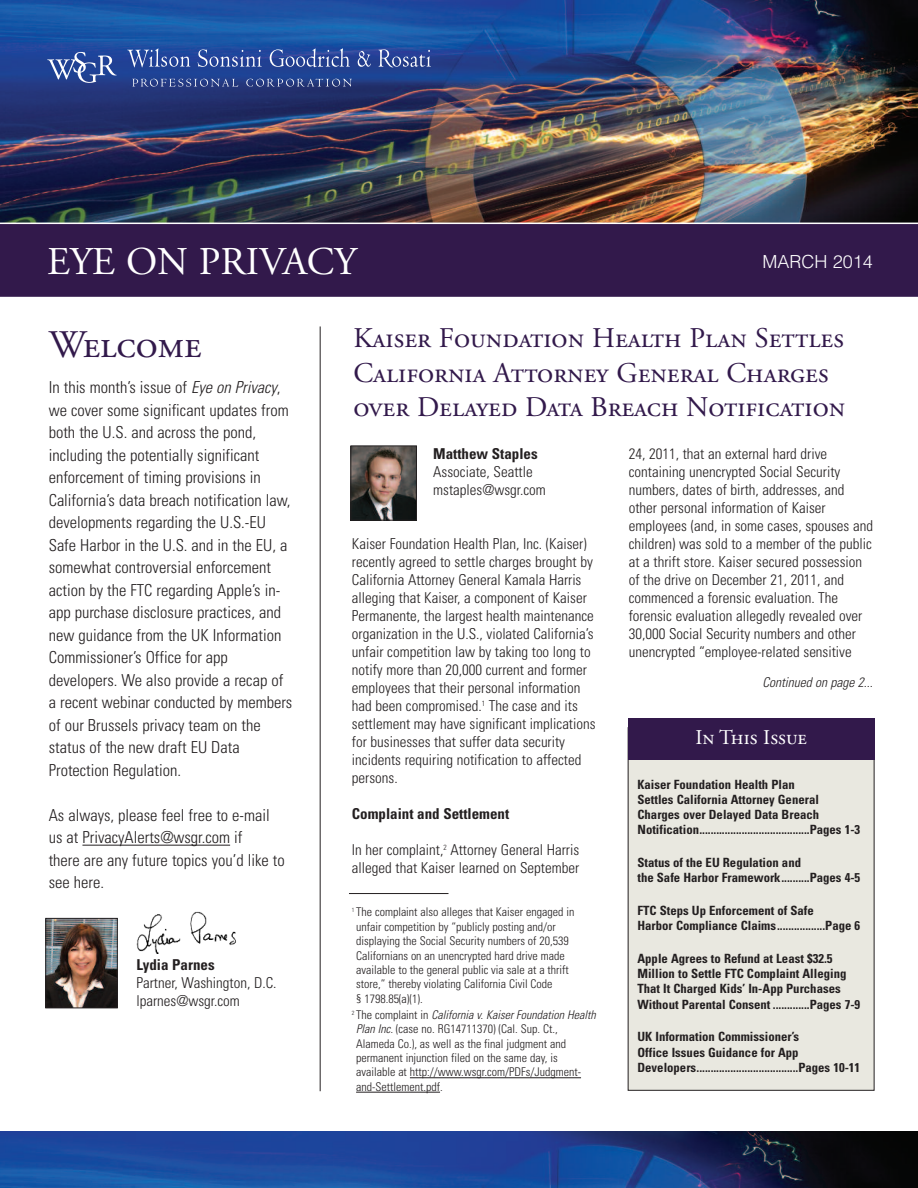
<style>
.page{position:relative;width:918px;height:1188px;background:#fff}
.page>*{position:absolute;margin:0;border:0;box-sizing:border-box;transform-origin:0 0}
.t1{font:39.3px "Adobe Garamond Pro";color:#fff}
.t2{font:39px "Adobe Garamond Regular SC";letter-spacing:-.005em;color:#32194b}
.t3{font:28.5px/34.5px "Adobe Garamond Regular SC";color:#32194b}
.t4{font:21px "Adobe Garamond Regular SC";color:#fff}
.t5{font:300 18px "Helvetica";color:#fff}
.t6{font:300 condensed 16.5px/22.5px "Univers";color:#231f20}
.t7{font:300 condensed 15px/18px "Univers";color:#231f20}
.t8{font:700 condensed 15px "Univers";color:#231f20}
.t9{font:italic 300 condensed 13.5px "Univers";color:#231f20}
.t10{font:700 condensed 12.75px/15.3px "Univers";color:#231f20}
.t11{font:300 condensed 12px/14.4px "Univers";color:#231f20}
.s1{font-style:italic}
</style>
<div class="page">
<img style="left:0;top:1132px;width:918px;height:56px">
<img style="left:0;top:0;width:918px;height:223px">
<div style="left:0;top:224px;width:918px;height:73px;background:#32194b"></div>
<svg style="left:127px;top:48px;width:63px;height:19px"></svg>
<svg style="left:198px;top:49px;width:64px;height:18px"></svg>
<svg style="left:270px;top:48px;width:80px;height:19px;background:#4b65aa"></svg>
<svg style="left:358px;top:51px;width:13px;height:16px"></svg>
<svg style="left:379px;top:49px;width:52px;height:18px"></svg>
<svg style="left:132px;top:79px;width:106px;height:8px"></svg>
<svg style="left:246px;top:79px;width:106px;height:8px"></svg>
<svg style="left:47px;top:52px;width:70px;height:31px;background:#4d68a9"></svg>
<hr style="left:82px;top:845px;width:148px;height:1px;background:#231f20">
<img style="left:136px;top:911px;width:100px;height:42px">
<div style="left:628px;top:728px;width:246px;height:362px;background:#e9e8e0"></div>
<hr style="left:320px;top:326px;width:1px;height:765px;background:#231f20">
<div style="left:628px;top:718px;width:246px;height:41px;background:#32194b"></div>
<img style="left:352px;top:448px;width:63px;height:71px">
<div style="left:350px;top:446px;width:67px;height:75px;border:1px solid #231f20"></div>
<img style="left:47px;top:920px;width:69px;height:86px">
<div style="left:45px;top:918px;width:73px;height:90px;border:1px solid #231f20"></div>
<hr style="left:410px;top:1077px;width:171px;height:1px;background:#231f20">
<hr style="left:356px;top:1092px;width:84px;height:1px;background:#231f20">
<hr style="left:349px;top:893px;width:99px;height:1px;background:#231f20">
<h1 class="t1" style="left:47px;top:246px;width:311px">EYE ON PRIVACY</h1>
<p class="t5" style="left:762px;top:247px;width:112px">MARCH 2014</p>
<h2 class="t2" style="left:49px;top:329px;width:154px">Welcome</h2>
<p class="t6" style="left:49px;top:378px;width:245px">In this month’s issue of <span class="s1">Eye on Privacy</span>, we cover some significant updates from both the U.S. and across the pond, including the potentially significant enforcement of timing provisions in California’s data breach notification law, developments regarding the U.S.-EU Safe Harbor in the U.S. and in the EU, a somewhat controversial enforcement action by the FTC regarding Apple’s in&shy;app purchase disclosure practices, and new guidance from the UK Information Commissioner’s Office for app developers. We also provide a recap of a recent webinar conducted by members of our Brussels privacy team on the status of the new draft EU Data Protection Regulation.</p>
<p class="t6" style="left:49px;top:805px;width:238px">As always, please feel free to e-mail us at PrivacyAlerts@wsgr.com if<br>there are any future topics you’d like to see here.</p>
<p class="t8" style="left:136px;top:959px;width:80px">Lydia Parnes</p>
<p class="t7" style="left:136px;top:975px;width:142px">Partner, Washington, D.C. lparnes@wsgr.com</p>
<h3 class="t3" style="left:353px;top:323px;width:493px">Kaiser Foundation Health Plan Settles<br>California Attorney General Charges over Delayed Data Breach Notification</h3>
<p class="t8" style="left:433px;top:448px;width:106px">Matthew Staples</p>
<p class="t7" style="left:433px;top:464px;width:114px">Associate, Seattle mstaples@wsgr.com</p>
<p class="t7" style="left:352px;top:536px;width:245px">Kaiser Foundation Health Plan, Inc. (Kaiser) recently agreed to settle charges brought by California Attorney General Kamala Harris alleging that Kaiser, a component of Kaiser Permanente, the largest health maintenance organization in the U.S., violated California’s unfair competition law by taking too long to notify more than 20,000 current and former employees that their personal information had been compromised.<sup>1</sup> The case and its settlement may have significant implications for businesses that suffer data security incidents requiring notification to affected persons.</p>
<p class="t8" style="left:352px;top:808px;width:159px">Complaint and Settlement</p>
<p class="t7" style="left:352px;top:842px;width:229px">In her complaint,<sup>2</sup> Attorney General Harris alleged that Kaiser learned on September</p>
<p class="t11" style="left:356px;top:906px;width:220px;text-indent:-4px"><sup>1</sup> The complaint also alleges that Kaiser engaged in unfair competition by “publicly posting and/or displaying the Social Security numbers of 20,539<br>Californians on an unencrypted hard drive made available to the general public via sale at a thrift store,” thereby violating California Civil Code<br>§ 1798.85(a)(1).</p>
<p class="t11" style="left:356px;top:1008px;width:241px;text-indent:-4px"><sup>2</sup> The complaint in <span class="s1">California v. Kaiser Foundation Health Plan Inc.</span> (case no. RG14711370) (Cal. Sup. Ct., Alameda Co.), as well as the final judgment and permanent injunction filed on the same day, is available at http://www.wsgr.com/PDFs/Judgment&shy;and-Settlement.pdf.</p>
<p class="t7" style="left:629px;top:446px;width:246px">24, 2011, that an external hard drive containing unencrypted Social Security numbers, dates of birth, addresses, and other personal information of Kaiser employees (and, in some cases, spouses and children) was sold to a member of the public at a thrift store. Kaiser secured possession of the drive on December 21, 2011, and commenced a forensic evaluation. The forensic evaluation allegedly revealed over 30,000 Social Security numbers and other unencrypted “employee-related sensitive</p>
<p class="t9" style="left:762px;top:678px;width:112px">Continued on page 2...</p>
<h3 class="t4" style="left:695px;top:729px;width:113px">In This Issue</h3>
<p class="t10" style="left:638px;top:777px;width:224px">Kaiser Foundation Health Plan<br>Settles California Attorney General Charges over Delayed Data Breach Notification.......................................Pages 1-3</p>
<p class="t10" style="left:638px;top:856px;width:224px">Status of the EU Regulation and<br>the Safe Harbor Framework..........Pages 4-5</p>
<p class="t10" style="left:638px;top:904px;width:224px">FTC Steps Up Enforcement of Safe<br>Harbor Compliance Claims.................Page 6</p>
<p class="t10" style="left:638px;top:952px;width:224px">Apple Agrees to Refund at Least $32.5<br>Million to Settle FTC Complaint Alleging That It Charged Kids’ In-App Purchases Without Parental Consent .............Pages 7-9</p>
<p class="t10" style="left:638px;top:1030px;width:224px">UK Information Commissioner’s<br>Office Issues Guidance for App<br>Developers....................................Pages 10-11</p>
</div>
